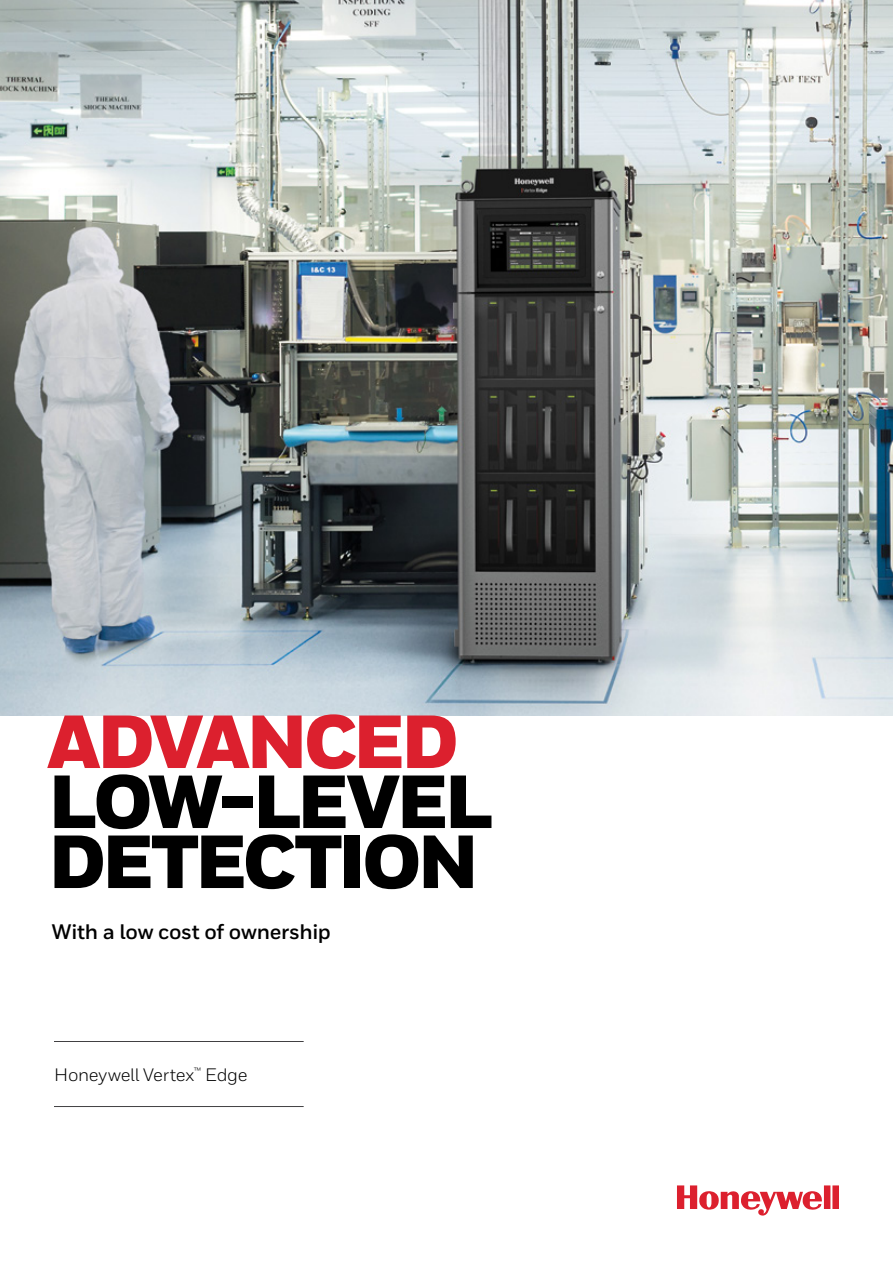
<style>
.page{position:relative;width:893px;height:1263px;background:#fff}
.page>*{position:absolute;margin:0;border:0;box-sizing:border-box;transform-origin:0 0}
.t1{font:900 75px/60px "Honeywell Sans";letter-spacing:-.055em;color:#000}
.t2{font:900 75px "Honeywell Sans";letter-spacing:-.055em;color:#dc202e}
.t3{font:700 21px "Honeywell Sans";letter-spacing:-.015em;color:#000}
.t4{font:18px "Honeywell Sans";letter-spacing:-.015em;color:#000}
</style>
<div class="page">
<svg style="left:677px;top:1185px;width:162px;height:31px"></svg>
<img style="left:0;top:0;width:893px;height:715px">
<hr style="left:54px;top:1041px;width:250px;height:1px;background:#414042">
<hr style="left:54px;top:1106px;width:250px;height:1px;background:#414042">
<h1 class="t2" style="left:47px;top:696px;width:414px">ADVANCED</h1>
<h1 class="t1" style="left:48px;top:775px;width:447px">LOW-LEVEL<br>DETECTION</h1>
<p class="t3" style="left:52px;top:919px;width:281px">With a low cost of ownership</p>
<p class="t4" style="left:54px;top:1064px;width:195px">Honeywell Vertex<sup>™</sup> Edge</p>
</div>
